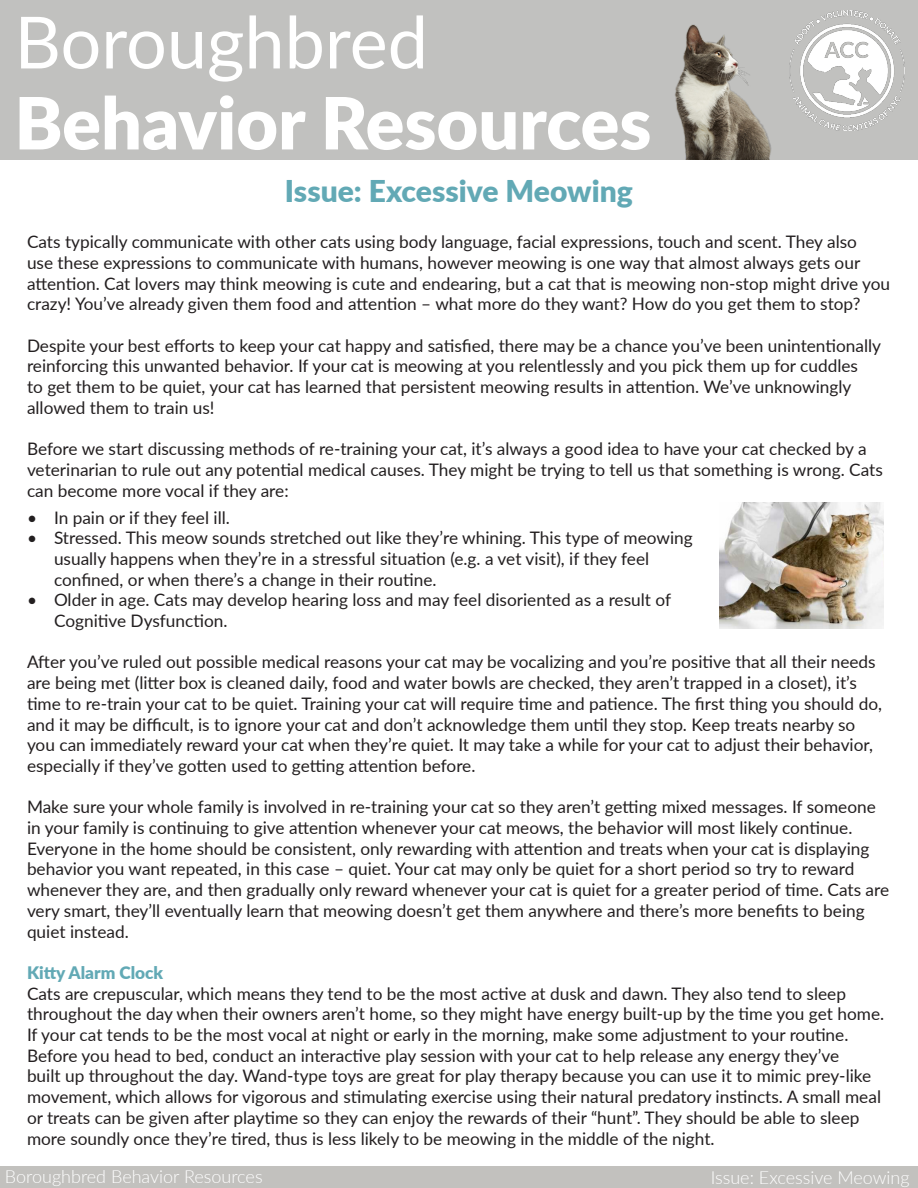
<style>
.page{position:relative;width:918px;height:1188px;background:#fff}
.page>*{position:absolute;margin:0;border:0;box-sizing:border-box;transform-origin:0 0}
.t1{font:900 72px "Lato";color:#fff}
.t2{font:72px "Lato";color:#fff}
.t3{font:900 30px "Lato";color:#62a9b5}
.t4{font:300 18px "Lato";color:#fff}
.t5{font:17.25px/20.7px "Lato";color:#231f20}
.t6{font:900 17.25px "Lato";color:#62a9b5}
</style>
<div class="page">
<div style="left:0;top:0;width:917px;height:160px;background:#c1c1bf"></div>
<img style="left:789px;top:10px;width:116px;height:120px">
<img style="left:675px;top:24px;width:97px;height:136px">
<div style="left:0;top:1166px;width:918px;height:22px;background:#c2c1be"></div>
<img style="left:719px;top:502px;width:165px;height:127px">
<p class="t2" style="left:14px;top:-9px;width:415px">Boroughbred</p>
<p class="t1" style="left:14px;top:69px;width:638px">Behavior Resources</p>
<p class="t3" style="left:285px;top:168px;width:349px">Issue: Excessive Meowing</p>
<p class="t5" style="left:27px;top:231px;width:865px">Cats typically communicate with other cats using body language, facial expressions, touch and scent. They also<br>use these expressions to communicate with humans, however meowing is one way that almost always gets our attention. Cat lovers may think meowing is cute and endearing, but a cat that is meowing non-stop might drive you crazy! You’ve already given them food and attention – what more do they want? How do you get them to stop?</p>
<p class="t5" style="left:27px;top:334px;width:856px">Despite your best efforts to keep your cat happy and satisfied, there may be a chance you’ve been unintentionally reinforcing this unwanted behavior. If your cat is meowing at you relentlessly and you pick them up for cuddles<br>to get them to be quiet, your cat has learned that persistent meowing results in attention. We’ve unknowingly allowed them to train us!</p>
<p class="t5" style="left:27px;top:438px;width:857px">Before we start discussing methods of re-training your cat, it’s always a good idea to have your cat checked by a veterinarian to rule out any potential medical causes. They might be trying to tell us that something is wrong. Cats can become more vocal if they are:</p>
<p class="t5" style="left:27px;top:506px;width:204px">• In pain or if they feel ill.</p>
<p class="t5" style="left:54px;top:527px;width:640px;text-indent:-27px">• Stressed. This meow sounds stretched out like they’re whining. This type of meowing usually happens when they’re in a stressful situation (e.g. a vet visit), if they feel confined, or when there’s a change in their routine.</p>
<p class="t5" style="left:54px;top:589px;width:619px;text-indent:-27px">• Older in age. Cats may develop hearing loss and may feel disoriented as a result of<br>Cognitive Dysfunction.</p>
<p class="t5" style="left:27px;top:651px;width:857px">After you’ve ruled out possible medical reasons your cat may be vocalizing and you’re positive that all their needs are being met (litter box is cleaned daily, food and water bowls are checked, they aren’t trapped in a closet), it’s time to re-train your cat to be quiet. Training your cat will require time and patience. The first thing you should do, and it may be difficult, is to ignore your cat and don’t acknowledge them until they stop. Keep treats nearby so you can immediately reward your cat when they’re quiet. It may take a while for your cat to adjust their behavior, especially if they’ve gotten used to getting attention before.</p>
<p class="t5" style="left:27px;top:796px;width:864px">Make sure your whole family is involved in re-training your cat so they aren’t getting mixed messages. If someone in your family is continuing to give attention whenever your cat meows, the behavior will most likely continue.<br>Everyone in the home should be consistent, only rewarding with attention and treats when your cat is displaying behavior you want repeated, in this case – quiet. Your cat may only be quiet for a short period so try to reward whenever they are, and then gradually only reward whenever your cat is quiet for a greater period of time. Cats are very smart, they’ll eventually learn that meowing doesn’t get them anywhere and there’s more benefits to being quiet instead.</p>
<p class="t6" style="left:27px;top:960px;width:138px">Kitty Alarm Clock</p>
<p class="t5" style="left:27px;top:982px;width:859px">Cats are crepuscular, which means they tend to be the most active at dusk and dawn. They also tend to sleep throughout the day when their owners aren’t home, so they might have energy built-up by the time you get home.<br>If your cat tends to be the most vocal at night or early in the morning, make some adjustment to your routine.<br>Before you head to bed, conduct an interactive play session with your cat to help release any energy they’ve<br>built up throughout the day. Wand-type toys are great for play therapy because you can use it to mimic prey-like movement, which allows for vigorous and stimulating exercise using their natural predatory instincts. A small meal or treats can be given after playtime so they can enjoy the rewards of their “hunt”. They should be able to sleep more soundly once they’re tired, thus is less likely to be meowing in the middle of the night.</p>
<p class="t4" style="left:5px;top:1164px;width:259px">Boroughbred Behavior Resources</p>
<p class="t4" style="left:711px;top:1165px;width:200px">Issue: Excessive Meowing</p>
</div>
